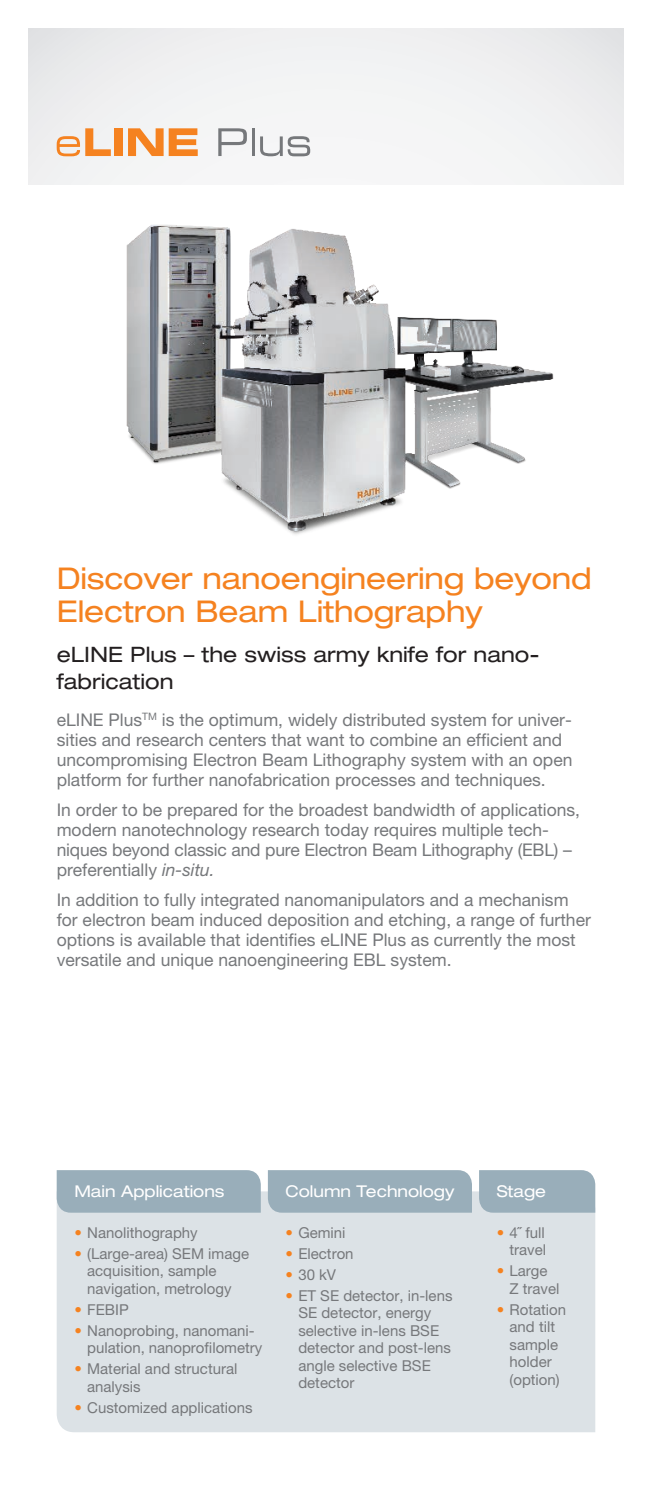
<style>
.page{position:relative;width:652px;height:1489px;background:#fff}
.page>*{position:absolute;margin:0;border:0;box-sizing:border-box;transform-origin:0 0}
.t1{font:expanded 30px/33.8px "Helvetica Neue LT Pro";letter-spacing:-.005em;color:#f58220}
.t2{font:expanded 21.25px/26.2px "Helvetica Neue LT Pro";color:#231f20}
.t3{font:17.5px/20px "Helvetica Neue LT Pro";color:#76787b}
.t4{font:expanded 16.25px "Helvetica Neue LT Pro";color:#fff}
.t5{font:15px/17.5px "Helvetica Neue LT Pro";color:#76787b}
.s1{font-style:italic}
.s2{color:#f58220}
</style>
<div class="page">
<img style="left:126px;top:224px;width:428px;height:311px">
<div style="left:28px;top:28px;width:596px;height:156px;background:#f1f2f3"></div>
<svg style="left:57px;top:128px;width:54px;height:28px"></svg>
<div style="left:115px;top:128px;width:8px;height:28px;background:#f58220"></div>
<svg style="left:128px;top:128px;width:70px;height:28px"></svg>
<svg style="left:218px;top:128px;width:29px;height:28px"></svg>
<hr style="left:252px;top:128px;width:3px;height:28px;background:#76787b">
<svg style="left:260px;top:136px;width:50px;height:20px"></svg>
<div style="left:57px;top:1191px;width:538px;height:240px;background:#dce2e6"></div>
<div style="left:57px;top:1170px;width:204px;height:42px;background:#99aeba"></div>
<div style="left:268px;top:1170px;width:204px;height:42px;background:#99aeba"></div>
<div style="left:479px;top:1170px;width:116px;height:42px;background:#99aeba"></div>
<h1 class="t1" style="left:57px;top:561px;width:537px">Discover nanoengineering beyond<br>Electron Beam Lithography</h1>
<p class="t2" style="left:57px;top:641px;width:482px">eLINE Plus – the swiss army knife for nano&shy;fabrication</p>
<p class="t3" style="left:57px;top:709px;width:517px">eLINE Plus<sup>TM</sup> is the optimum, widely distributed system for univer&shy;sities and research centers that want to combine an efficient and uncompromising Electron Beam Lithography system with an open platform for further nanofabrication processes and techniques.</p>
<p class="t3" style="left:57px;top:799px;width:525px">In order to be prepared for the broadest bandwidth of applications, modern nanotechnology research today requires multiple tech-- niques beyond classic and pure Electron Beam Lithography (EBL) – preferentially <span class="s1">in-situ.</span></p>
<p class="t3" style="left:57px;top:889px;width:536px">In addition to fully integrated nanomanipulators and a mechanism for electron beam induced deposition and etching, a range of further options is available that identifies eLINE Plus as currently the most versatile and unique nanoengineering EBL system.</p>
<p class="t4" style="left:74px;top:1181px;width:152px">Main Applications</p>
<p class="t4" style="left:286px;top:1181px;width:170px">Column Technology</p>
<p class="t4" style="left:497px;top:1181px;width:51px">Stage</p>
<p class="t5" style="left:74px;top:1223px;width:125px"><span class="s2">•</span> Nanolithography</p>
<p class="t5" style="left:87px;top:1244px;width:163px;text-indent:-13px"><span class="s2">•</span> (Large-area) SEM image acquisition, sample navigation, metrology</p>
<p class="t5" style="left:74px;top:1300px;width:56px"><span class="s2">•</span> FEBIP</p>
<p class="t5" style="left:87px;top:1321px;width:177px;text-indent:-13px"><span class="s2">•</span> Nanoprobing, nanomani&shy;pulation, nanoprofilometry</p>
<p class="t5" style="left:87px;top:1359px;width:152px;text-indent:-13px"><span class="s2">•</span> Material and structural analysis</p>
<p class="t5" style="left:74px;top:1398px;width:180px"><span class="s2">•</span> Customized applications</p>
<p class="t5" style="left:286px;top:1223px;width:61px"><span class="s2">•</span> Gemini</p>
<p class="t5" style="left:286px;top:1244px;width:70px"><span class="s2">•</span> Electron</p>
<p class="t5" style="left:286px;top:1265px;width:52px"><span class="s2">•</span> 30 kV</p>
<p class="t5" style="left:298px;top:1286px;width:156px;text-indent:-13px"><span class="s2">•</span> ET SE detector, in-lens<br>SE detector, energy selective in-lens BSE detector and post-lens angle selective BSE detector</p>
<p class="t5" style="left:497px;top:1223px;width:51px;text-align:right"><span class="s2">•</span> 4˝ full travel</p>
<p class="t5" style="left:510px;top:1261px;width:51px;text-indent:-13px"><span class="s2">•</span> Large<br>Z travel</p>
<p class="t5" style="left:497px;top:1300px;width:71px;text-align:center"><span class="s2">•</span> Rotation and tilt sample holder (option)</p>
</div>
